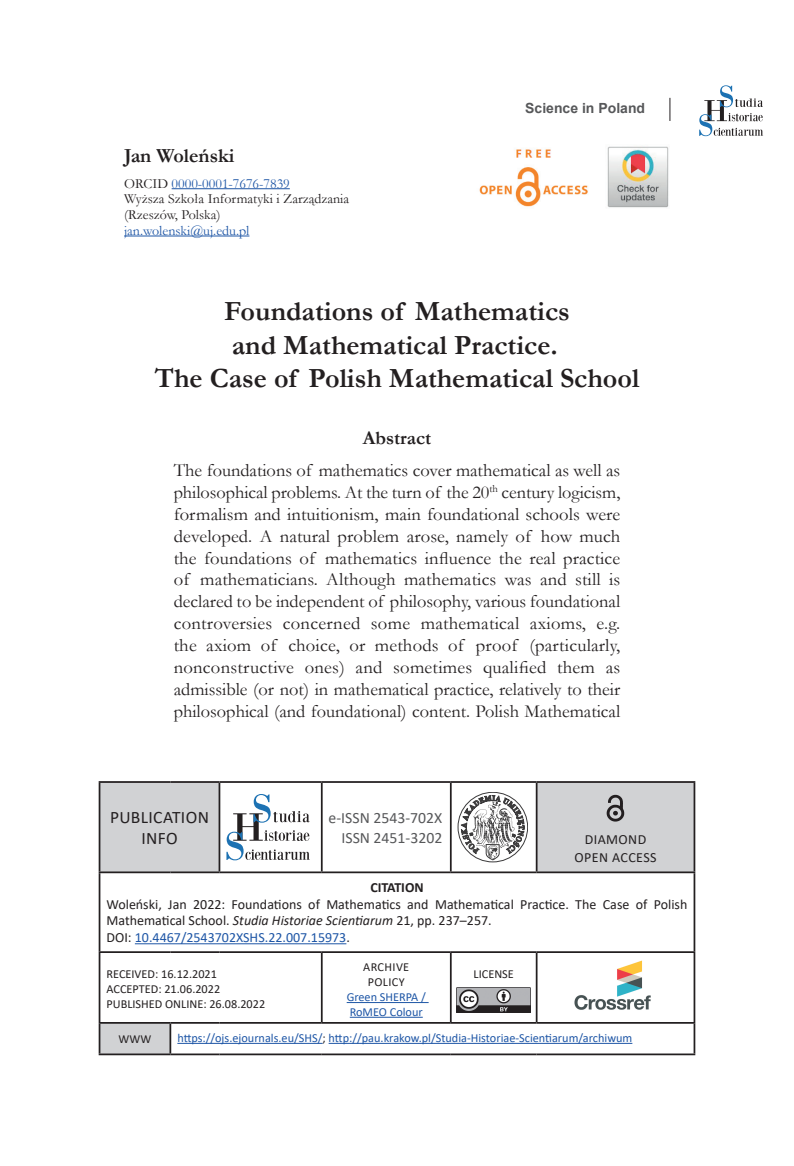
<style>
.page{position:relative;width:794px;height:1166px;background:#fff}
.page>*{position:absolute;margin:0;border:0;box-sizing:border-box;transform-origin:0 0}
.t1{font:700 28px/33.2px "Garamond";color:#231f20;text-align:center}
.t2{font:700 20.12px "Garamond";color:#231f20}
.t3{font:700 19.25px "Garamond";color:#231f20}
.t4{font:18.38px/21.9px "Garamond";color:#231f20;text-align:justify}
.t5{font:17.5px/21px "Calibri";letter-spacing:.02em;color:#231f20;text-align:center}
.t6{font:15.75px/19.2px "Calibri";color:#57585a;text-align:right}
.t7{font:14px/16.8px "Calibri";color:#231f20}
.t8{font:14px/15.8px "Garamond";color:#231f20}
.t9{font:14px "Garamond";color:#1e56a6}
.t10{font:14px/17.5px "Calibri";letter-spacing:.03em;color:#231f20;text-align:center}
.t11{font:700 14px "Arial";color:#57585a}
.t12{font:700 14px "Calibri";letter-spacing:-.005em;color:#231f20}
.t13{font:12.25px/14.7px "Calibri";color:#1e56a6}
.t14{font:12.25px/14.7px "Calibri";color:#231f20}
.t15{font:12.25px/15.2px "Calibri";letter-spacing:.03em;color:#231f20;text-align:center}
.s1{color:#1e56a6}
.s2{font-style:italic}
.s3{color:#231f20}
</style>
<div class="page">
<svg style="left:669px;top:98px;width:1px;height:23px"></svg>
<svg style="left:699px;top:85px;width:64px;height:51px"></svg>
<hr style="left:172px;top:188px;width:118px;height:1px;background:#1e56a6">
<hr style="left:124px;top:236px;width:125px;height:1px;background:#1e56a6">
<img style="left:607px;top:146px;width:62px;height:62px">
<img style="left:479px;top:149px;width:109px;height:58px">
<svg style="left:100px;top:783px;width:593px;height:270px"></svg>
<hr style="left:99px;top:781px;width:71px;height:2px;background:#231f20">
<hr style="left:99px;top:783px;width:1px;height:88px;background:#231f20">
<hr style="left:170px;top:781px;width:49px;height:2px;background:#231f20">
<hr style="left:219px;top:781px;width:103px;height:2px;background:#231f20">
<hr style="left:219px;top:783px;width:1px;height:88px;background:#231f20">
<hr style="left:322px;top:781px;width:129px;height:2px;background:#231f20">
<hr style="left:321px;top:783px;width:2px;height:88px;background:#231f20">
<hr style="left:451px;top:781px;width:85px;height:2px;background:#231f20">
<hr style="left:450px;top:783px;width:2px;height:88px;background:#231f20">
<hr style="left:536px;top:781px;width:159px;height:2px;background:#231f20">
<hr style="left:536px;top:783px;width:1px;height:88px;background:#231f20">
<hr style="left:693px;top:783px;width:2px;height:88px;background:#231f20">
<hr style="left:99px;top:871px;width:71px;height:2px;background:#231f20">
<hr style="left:99px;top:873px;width:1px;height:78px;background:#231f20">
<hr style="left:170px;top:871px;width:49px;height:2px;background:#231f20">
<hr style="left:219px;top:871px;width:103px;height:2px;background:#231f20">
<hr style="left:322px;top:871px;width:129px;height:2px;background:#231f20">
<hr style="left:451px;top:871px;width:85px;height:2px;background:#231f20">
<hr style="left:536px;top:871px;width:159px;height:2px;background:#231f20">
<hr style="left:693px;top:873px;width:2px;height:78px;background:#231f20">
<hr style="left:99px;top:951px;width:71px;height:2px;background:#231f20">
<hr style="left:99px;top:953px;width:1px;height:69px;background:#231f20">
<hr style="left:170px;top:951px;width:49px;height:2px;background:#231f20">
<hr style="left:219px;top:951px;width:103px;height:2px;background:#231f20">
<hr style="left:322px;top:951px;width:129px;height:2px;background:#231f20">
<hr style="left:321px;top:953px;width:2px;height:69px;background:#231f20">
<hr style="left:451px;top:951px;width:85px;height:2px;background:#231f20">
<hr style="left:450px;top:953px;width:2px;height:69px;background:#231f20">
<hr style="left:536px;top:951px;width:159px;height:2px;background:#231f20">
<hr style="left:536px;top:953px;width:1px;height:69px;background:#231f20">
<hr style="left:693px;top:953px;width:2px;height:69px;background:#231f20">
<hr style="left:99px;top:1022px;width:71px;height:2px;background:#231f20">
<svg style="left:99px;top:1024px;width:1px;height:29px"></svg>
<hr style="left:170px;top:1022px;width:49px;height:2px;background:#231f20">
<hr style="left:169px;top:1024px;width:2px;height:29px;background:#231f20">
<hr style="left:219px;top:1022px;width:103px;height:2px;background:#231f20">
<hr style="left:322px;top:1022px;width:129px;height:2px;background:#231f20">
<hr style="left:451px;top:1022px;width:85px;height:2px;background:#231f20">
<hr style="left:536px;top:1022px;width:159px;height:2px;background:#231f20">
<hr style="left:693px;top:1024px;width:2px;height:29px;background:#231f20">
<hr style="left:99px;top:1053px;width:71px;height:2px;background:#231f20">
<hr style="left:170px;top:1053px;width:49px;height:2px;background:#231f20">
<hr style="left:219px;top:1053px;width:103px;height:2px;background:#231f20">
<hr style="left:322px;top:1053px;width:129px;height:2px;background:#231f20">
<hr style="left:451px;top:1053px;width:85px;height:2px;background:#231f20">
<hr style="left:536px;top:1053px;width:159px;height:2px;background:#231f20">
<svg style="left:226px;top:794px;width:84px;height:66px"></svg>
<svg style="left:461px;top:792px;width:63px;height:68px"></svg>
<img style="left:606px;top:794px;width:18px;height:28px">
<hr style="left:135px;top:943px;width:211px;height:1px;background:#1e56a6">
<hr style="left:347px;top:1002px;width:81px;height:1px;background:#1e56a6">
<hr style="left:350px;top:1017px;width:73px;height:1px;background:#1e56a6">
<img style="left:457px;top:987px;width:73px;height:25px">
<img style="left:573px;top:959px;width:79px;height:57px">
<hr style="left:177px;top:1043px;width:145px;height:1px;background:#1e56a6">
<hr style="left:329px;top:1043px;width:303px;height:1px;background:#1e56a6">
<p class="t2" style="left:124px;top:142px;width:112px">Jan Woleński</p>
<p class="t8" style="left:124px;top:175px;width:226px">ORCID <span class="s1">0000-0001-7676-7839<br></span>Wyższa Szkoła Informatyki i Zarządzania (Rzeszów, Polska)</p>
<p class="t9" style="left:124px;top:221px;width:127px">jan.wolenski@uj.edu.pl</p>
<p class="t11" style="left:525px;top:99px;width:121px">Science in Poland</p>
<h1 class="t1" style="left:155px;top:295px;width:486px">Foundations of Mathematics<br>and Mathematical Practice.<br>The Case of Polish Mathematical School</h1>
<p class="t3" style="left:363px;top:425px;width:70px">Abstract</p>
<p class="t4" style="left:174px;top:459px;width:448px">The foundations of mathematics cover mathematical as well as philosophical problems. At the turn of the 20<sup>th</sup> century logicism, formalism and intuitionism, main foundational schools were developed. A natural problem arose, namely of how much the foundations of mathematics influence the real practice of mathematicians. Although mathematics was and still is declared to be independent of philosophy, various foundational controversies concerned some mathematical axioms, e.g. the axiom of choice, or methods of proof (particularly, nonconstructive ones) and sometimes qualified them as admissible (or not) in mathematical practice, relatively to their philosophical (and foundational) content. Polish Mathematical</p>
<p class="t5" style="left:110px;top:806px;width:100px">PUBLICATION<br>INFO</p>
<p class="t6" style="left:328px;top:808px;width:115px">e-ISSN 2543-702X<br>ISSN 2451-3202</p>
<p class="t10" style="left:574px;top:831px;width:84px">DIAMOND<br>OPEN ACCESS</p>
<p class="t12" style="left:370px;top:877px;width:55px">CITATION</p>
<p class="t7" style="left:107px;top:895px;width:582px">Woleński, Jan 2022: Foundations of Mathematics and Mathematical Practice. The Case of Polish<br>Mathematical School. <span class="s2">Studia Historiae Scientiarum</span> 21, pp. 237–257.<br>DOI: <span class="s1">10.4467/2543702XSHS.22.007.15973</span>.</p>
<p class="t14" style="left:107px;top:966px;width:160px">RECEIVED: 16.12.2021<br>ACCEPTED: 21.06.2022<br>PUBLISHED ONLINE: 26.08.2022</p>
<p class="t15" style="left:363px;top:959px;width:48px">ARCHIVE<br>POLICY</p>
<p class="t14" style="left:473px;top:966px;width:42px">LICENSE</p>
<p class="t13" style="left:347px;top:989px;width:81px">Green SHERPA /<br>RoMEO Colour</p>
<p class="t14" style="left:119px;top:1032px;width:34px">WWW</p>
<p class="t13" style="left:177px;top:1030px;width:456px">https://ojs.ejournals.eu/SHS/<span class="s3">;</span> http://pau.krakow.pl/Studia-Historiae-Scientiarum/archiwum</p>
</div>
